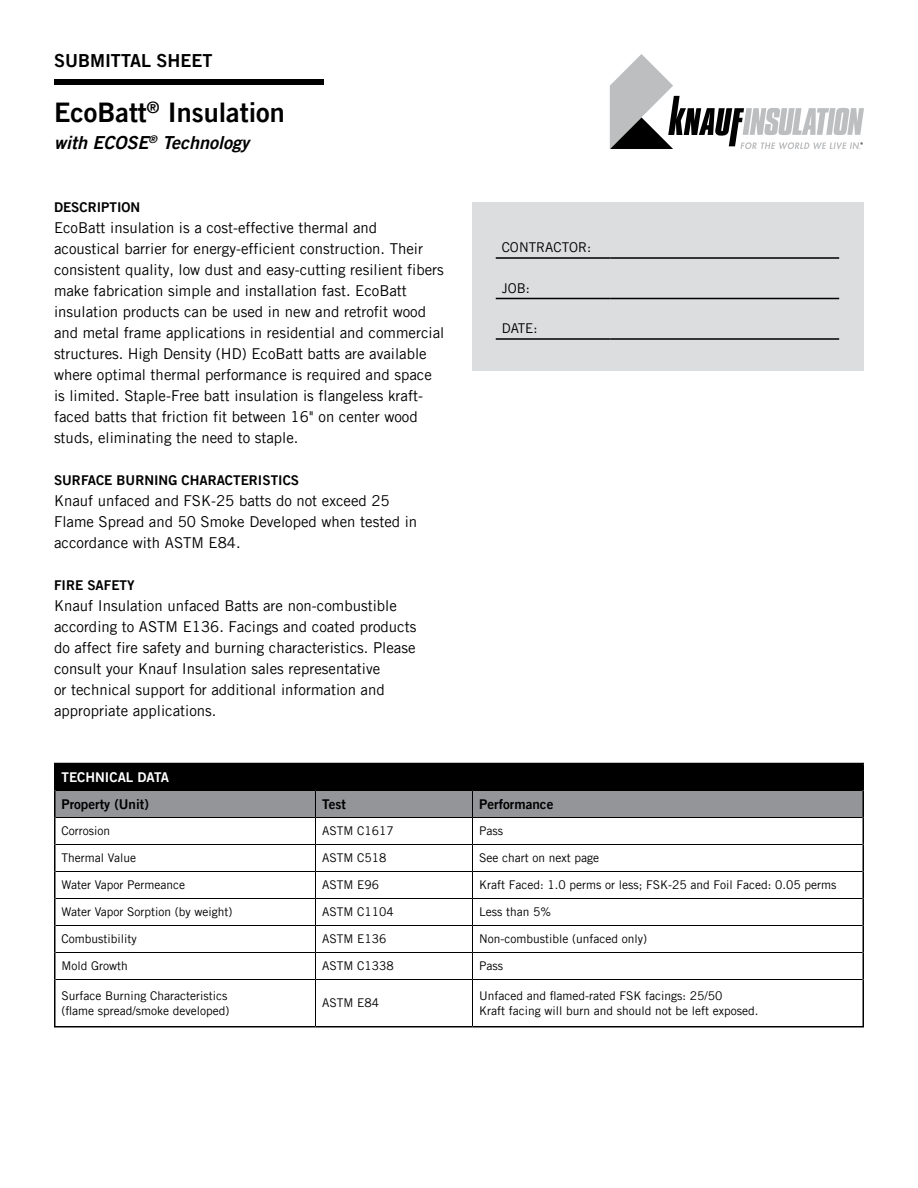
<style>
.page{position:relative;width:918px;height:1188px;background:#fff}
.page>*{position:absolute;margin:0;border:0;box-sizing:border-box;transform-origin:0 0}
.t1{font:27px "Trade Gothic LT Pro Bd 2";color:#000}
.t2{font:18px "Trade Gothic LT Pro Bd 2 Obl";color:#000}
.t3{font:18px "Trade Gothic LT Pro Bd 2";color:#000}
.t4{font:15px/21px "Trade Gothic LT Pro";color:#000}
.t5{font:13.5px "Trade Gothic LT Pro Bd 2";color:#000}
.t6{font:13.5px "Trade Gothic LT Pro";color:#000}
.t7{font:13.5px "Trade Gothic LT Pro Bd 2";color:#fff}
.t8{font:12px/15px "Trade Gothic LT Pro";color:#000}
</style>
<div class="page">
<div style="left:55px;top:764px;width:808px;height:26px;background:#000"></div>
<hr style="left:54px;top:763px;width:261px;height:1px;background:#000">
<hr style="left:54px;top:764px;width:2px;height:26px;background:#000">
<hr style="left:315px;top:763px;width:158px;height:1px;background:#000">
<hr style="left:472px;top:763px;width:392px;height:1px;background:#000">
<hr style="left:862px;top:764px;width:2px;height:26px;background:#000">
<hr style="left:54px;top:790px;width:2px;height:28px;background:#000">
<hr style="left:862px;top:790px;width:2px;height:28px;background:#000">
<hr style="left:54px;top:818px;width:2px;height:26px;background:#000">
<hr style="left:862px;top:818px;width:2px;height:26px;background:#000">
<hr style="left:54px;top:844px;width:2px;height:28px;background:#000">
<hr style="left:862px;top:844px;width:2px;height:28px;background:#000">
<hr style="left:54px;top:872px;width:2px;height:26px;background:#000">
<hr style="left:862px;top:872px;width:2px;height:26px;background:#000">
<hr style="left:54px;top:898px;width:2px;height:28px;background:#000">
<hr style="left:862px;top:898px;width:2px;height:28px;background:#000">
<hr style="left:54px;top:926px;width:2px;height:26px;background:#000">
<hr style="left:862px;top:926px;width:2px;height:26px;background:#000">
<hr style="left:54px;top:952px;width:2px;height:28px;background:#000">
<hr style="left:862px;top:952px;width:2px;height:28px;background:#000">
<hr style="left:54px;top:980px;width:2px;height:46px;background:#000">
<hr style="left:862px;top:980px;width:2px;height:46px;background:#000">
<hr style="left:54px;top:1026px;width:261px;height:2px;background:#000">
<hr style="left:315px;top:1026px;width:158px;height:2px;background:#000">
<hr style="left:472px;top:1026px;width:392px;height:2px;background:#000">
<svg style="left:55px;top:790px;width:808px;height:189px"></svg>
<hr style="left:56px;top:979px;width:259px;height:1px;background:#000">
<hr style="left:315px;top:979px;width:158px;height:1px;background:#000">
<hr style="left:315px;top:980px;width:1px;height:46px;background:#000">
<hr style="left:472px;top:979px;width:390px;height:1px;background:#000">
<hr style="left:472px;top:980px;width:1px;height:46px;background:#000">
<div style="left:472px;top:202px;width:392px;height:169px;background:#dcddde"></div>
<div style="left:54px;top:79px;width:270px;height:6px;background:#000"></div>
<svg style="left:610px;top:54px;width:254px;height:95px"></svg>
<hr style="left:496px;top:257px;width:114px;height:2px;background:#000">
<hr style="left:610px;top:257px;width:229px;height:2px;background:#000">
<hr style="left:496px;top:298px;width:114px;height:1px;background:#000">
<hr style="left:610px;top:298px;width:229px;height:1px;background:#000">
<hr style="left:496px;top:338px;width:114px;height:2px;background:#000">
<hr style="left:610px;top:338px;width:229px;height:2px;background:#000">
<p class="t3" style="left:54px;top:49px;width:160px">SUBMITTAL SHEET</p>
<h1 class="t1" style="left:54px;top:95px;width:232px">EcoBatt<sup>®</sup> Insulation</h1>
<p class="t2" style="left:54px;top:131px;width:197px">with ECOSE<sup>®</sup> Technology</p>
<p class="t5" style="left:54px;top:199px;width:88px">DESCRIPTION</p>
<p class="t4" style="left:54px;top:217px;width:392px">EcoBatt insulation is a cost-effective thermal and acoustical barrier for energy-efficient construction. Their consistent quality, low dust and easy-cutting resilient fibers make fabrication simple and installation fast. EcoBatt insulation products can be used in new and retrofit wood and metal frame applications in residential and commercial structures. High Density (HD) EcoBatt batts are available where optimal thermal performance is required and space is limited. Staple-Free batt insulation is flangeless kraft&shy;faced batts that friction fit between 16" on center wood studs, eliminating the need to staple.</p>
<p class="t5" style="left:54px;top:472px;width:247px">SURFACE BURNING CHARACTERISTICS</p>
<p class="t4" style="left:54px;top:490px;width:365px">Knauf unfaced and FSK-25 batts do not exceed 25<br>Flame Spread and 50 Smoke Developed when tested in accordance with ASTM E84.</p>
<p class="t5" style="left:54px;top:577px;width:82px">FIRE SAFETY</p>
<p class="t4" style="left:54px;top:595px;width:364px">Knauf Insulation unfaced Batts are non-combustible according to ASTM E136. Facings and coated products do affect fire safety and burning characteristics. Please consult your Knauf Insulation sales representative<br>or technical support for additional information and appropriate applications.</p>
<p class="t6" style="left:502px;top:239px;width:91px">CONTRACTOR:</p>
<p class="t6" style="left:502px;top:280px;width:30px">JOB:</p>
<p class="t6" style="left:502px;top:320px;width:37px">DATE:</p>
<p class="t7" style="left:62px;top:769px;width:109px">TECHNICAL DATA</p>
<p class="t5" style="left:62px;top:796px;width:89px">Property (Unit)</p>
<p class="t5" style="left:322px;top:796px;width:25px">Test</p>
<p class="t5" style="left:479px;top:796px;width:76px">Performance</p>
<p class="t8" style="left:62px;top:823px;width:50px">Corrosion</p>
<p class="t8" style="left:322px;top:823px;width:73px">ASTM C1617</p>
<p class="t8" style="left:479px;top:823px;width:25px">Pass</p>
<p class="t8" style="left:61px;top:850px;width:76px">Thermal Value</p>
<p class="t8" style="left:322px;top:850px;width:66px">ASTM C518</p>
<p class="t8" style="left:479px;top:850px;width:121px">See chart on next page</p>
<p class="t8" style="left:61px;top:877px;width:125px">Water Vapor Permeance</p>
<p class="t8" style="left:322px;top:877px;width:58px">ASTM E96</p>
<p class="t8" style="left:479px;top:877px;width:359px">Kraft Faced: 1.0 perms or less; FSK-25 and Foil Faced: 0.05 perms</p>
<p class="t8" style="left:61px;top:904px;width:173px">Water Vapor Sorption (by weight)</p>
<p class="t8" style="left:322px;top:904px;width:73px">ASTM C1104</p>
<p class="t8" style="left:479px;top:904px;width:73px">Less than 5%</p>
<p class="t8" style="left:61px;top:931px;width:77px">Combustibility</p>
<p class="t8" style="left:322px;top:931px;width:66px">ASTM E136</p>
<p class="t8" style="left:479px;top:931px;width:169px">Non-combustible (unfaced only)</p>
<p class="t8" style="left:61px;top:958px;width:68px">Mold Growth</p>
<p class="t8" style="left:322px;top:958px;width:73px">ASTM C1338</p>
<p class="t8" style="left:479px;top:958px;width:25px">Pass</p>
<p class="t8" style="left:61px;top:988px;width:169px">Surface Burning Characteristics (flame spread/smoke developed)</p>
<p class="t8" style="left:322px;top:995px;width:58px">ASTM E84</p>
<p class="t8" style="left:479px;top:988px;width:281px">Unfaced and flamed-rated FSK facings: 25/50<br>Kraft facing will burn and should not be left exposed.</p>
</div>
